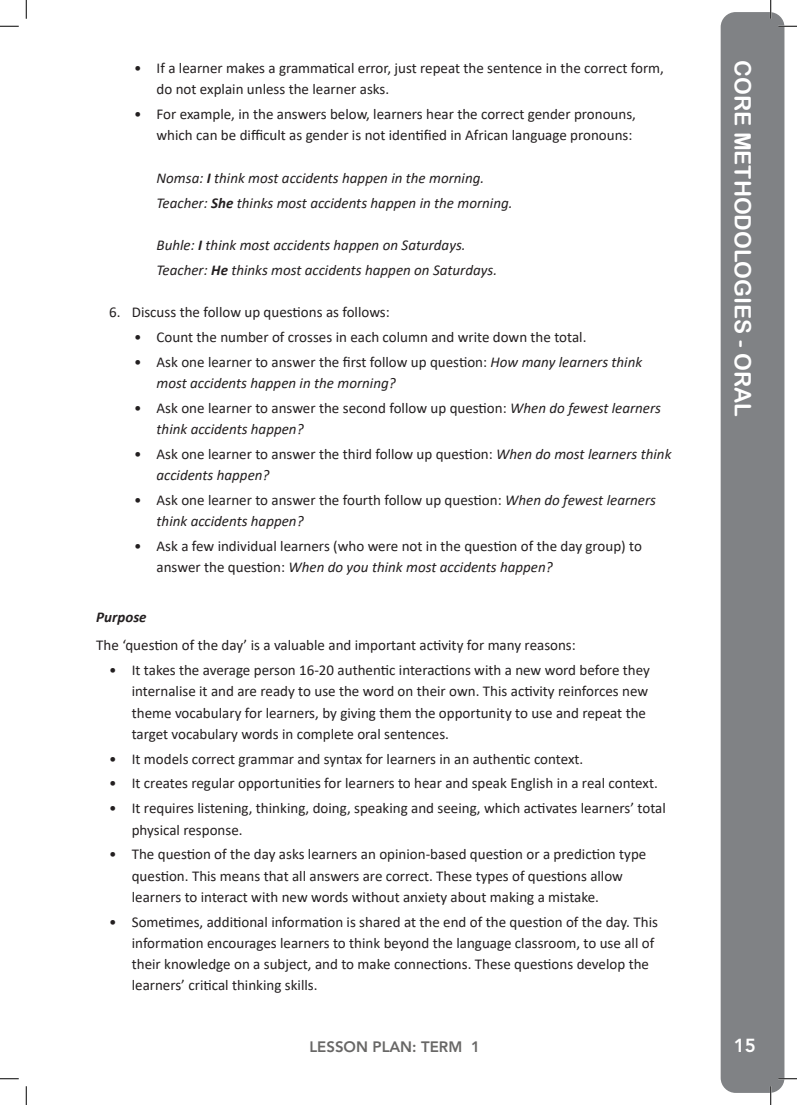
<style>
.page{position:relative;width:797px;height:1105px;background:#fff}
.page>*{position:absolute;margin:0;border:0;box-sizing:border-box;transform-origin:0 0}
.t1{font:22.5px "Arial Rounded MT Bold";color:#fff}
.t2{font:800 18.75px "Avenir LT Std";color:#fff}
.Normal_wrd_8{font:15px/21.2px "Calibri";color:#231f20}
.Normal_wrd_8-2{font:italic 15px/21.2px "Calibri";color:#231f20}
.t3{font:800 15px "Avenir LT Std";color:#686766}
.Normal_wrd_8-3{font:italic 700 15px "Calibri";color:#231f20}
.s1{font-weight:700}
.s2{font-style:normal}
.s3{font-style:italic}
</style>
<div class="page">
<div style="left:720px;top:12px;width:64px;height:1081px;background:#808285;border-radius:15px"></div>
<svg style="left:0;top:25px;width:19px;height:2px"></svg>
<svg style="left:778px;top:25px;width:19px;height:2px"></svg>
<svg style="left:0;top:1078px;width:19px;height:1px"></svg>
<svg style="left:778px;top:1078px;width:19px;height:1px"></svg>
<svg style="left:25px;top:0;width:2px;height:19px"></svg>
<svg style="left:25px;top:1086px;width:2px;height:19px"></svg>
<svg style="left:770px;top:0;width:1px;height:19px"></svg>
<svg style="left:770px;top:1086px;width:1px;height:19px"></svg>
<p class="Normal_wrd_8" style="left:157px;top:57px;width:509px;text-indent:-22px">• If a learner makes a grammatical error, just repeat the sentence in the correct form, do not explain unless the learner asks.</p>
<p class="Normal_wrd_8" style="left:134px;top:103px;width:503px;text-align:right">• For example, in the answers below, learners hear the correct gender pronouns, which can be difficult as gender is not identified in African language pronouns:</p>
<p class="Normal_wrd_8-2" style="left:157px;top:166px;width:329px">Nomsa: <span class="s1">I</span> think most accidents happen in the morning.</p>
<p class="Normal_wrd_8-2" style="left:157px;top:191px;width:357px">Teacher: <span class="s1">She</span> thinks most accidents happen in the morning.</p>
<p class="Normal_wrd_8-2" style="left:157px;top:234px;width:310px">Buhle: <span class="s1">I</span> think most accidents happen on Saturdays.</p>
<p class="Normal_wrd_8-2" style="left:157px;top:259px;width:342px">Teacher: <span class="s1">He</span> thinks most accidents happen on Saturdays.</p>
<p class="Normal_wrd_8" style="left:109px;top:301px;width:282px">6. Discuss the follow up questions as follows:</p>
<p class="Normal_wrd_8" style="left:134px;top:326px;width:454px">• Count the number of crosses in each column and write down the total.</p>
<p class="Normal_wrd_8-2" style="left:157px;top:351px;width:487px;text-indent:-22px"><span class="s2">• Ask one learner to answer the first follow up question:</span> How many learners think most accidents happen in the morning?</p>
<p class="Normal_wrd_8" style="left:157px;top:397px;width:506px;text-indent:-22px">• Ask one learner to answer the second follow up question: <span class="s3">When do fewest learners think accidents happen?</span></p>
<p class="Normal_wrd_8" style="left:157px;top:443px;width:516px;text-indent:-22px">• Ask one learner to answer the third follow up question: <span class="s3">When do most learners think accidents happen?</span></p>
<p class="Normal_wrd_8" style="left:157px;top:489px;width:501px;text-indent:-22px">• Ask one learner to answer the fourth follow up question: <span class="s3">When do fewest learners think accidents happen?</span></p>
<p class="Normal_wrd_8" style="left:157px;top:535px;width:487px;text-indent:-22px">• Ask a few individual learners (who were not in the question of the day group) to answer the question: <span class="s3">When do you think most accidents happen?</span></p>
<p class="Normal_wrd_8-3" style="left:96px;top:606px;width:52px">Purpose</p>
<p class="Normal_wrd_8" style="left:96px;top:634px;width:481px">The ‘question of the day’ is a valuable and important activity for many reasons:</p>
<p class="Normal_wrd_8" style="left:132px;top:659px;width:519px;text-indent:-22px">• It takes the average person 16-20 authentic interactions with a new word before they internalise it and are ready to use the word on their own. This activity reinforces new theme vocabulary for learners, by giving them the opportunity to use and repeat the target vocabulary words in complete oral sentences.</p>
<p class="Normal_wrd_8" style="left:109px;top:748px;width:475px">• It models correct grammar and syntax for learners in an authentic context.</p>
<p class="Normal_wrd_8" style="left:109px;top:772px;width:550px">• It creates regular opportunities for learners to hear and speak English in a real context.</p>
<p class="Normal_wrd_8" style="left:132px;top:797px;width:535px;text-indent:-22px">• It requires listening, thinking, doing, speaking and seeing, which activates learners’ total physical response.</p>
<p class="Normal_wrd_8" style="left:132px;top:843px;width:516px;text-indent:-22px">• The question of the day asks learners an opinion-based question or a prediction type question. This means that all answers are correct. These types of questions allow learners to interact with new words without anxiety about making a mistake.</p>
<p class="Normal_wrd_8" style="left:132px;top:911px;width:527px;text-indent:-22px">• Sometimes, additional information is shared at the end of the question of the day. This information encourages learners to think beyond the language classroom, to use all of their knowledge on a subject, and to make connections. These questions develop the learners’ critical thinking skills.</p>
<p class="t1" style="left:756px;top:60px;width:358px;rotate:90deg">CORE METHODOLOGIES - ORAL</p>
<p class="t3" style="left:309px;top:1038px;width:172px">LESSON PLAN: TERM 1</p>
<p class="t2" style="left:733px;top:1034px;width:24px">15</p>
</div>
